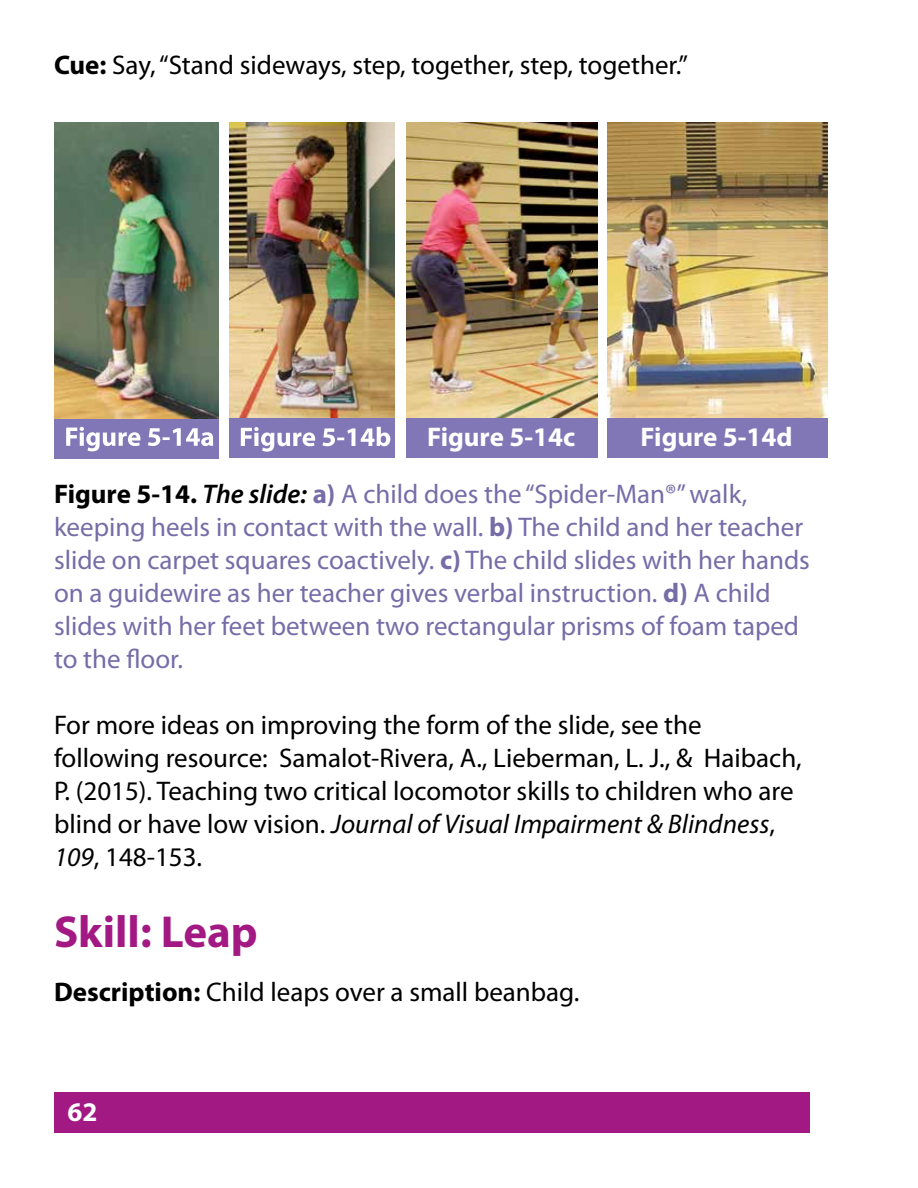
<style>
.page{position:relative;width:918px;height:1188px;background:#fff}
.page>*{position:absolute;margin:0;border:0;box-sizing:border-box;transform-origin:0 0}
.t1{font:700 45px "Myriad Pro";color:#a21984}
.t2{font:27px/33px "Myriad Pro";color:#000}
.t3{font:27px/33px "Myriad Pro";color:#766da8}
.t4{font:700 27px "Myriad Pro";color:#fff}
.s1{font-weight:700}
.s2{font-weight:700;color:#000}
.s3{font-weight:600;font-style:italic;color:#000}
.s4{font-style:italic}
</style>
<div class="page">
<div style="left:54px;top:1092px;width:756px;height:40px;background:#a21984"></div>
<img style="left:54px;top:123px;width:165px;height:295px">
<img style="left:230px;top:123px;width:165px;height:295px">
<div style="left:229px;top:418px;width:166px;height:40px;background:#8177b7"></div>
<img style="left:406px;top:123px;width:191px;height:295px">
<div style="left:406px;top:418px;width:191px;height:40px;background:#8177b7"></div>
<img style="left:608px;top:123px;width:220px;height:295px">
<div style="left:608px;top:418px;width:220px;height:40px;background:#8177b7"></div>
<svg style="left:241px;top:427px;width:149px;height:25px"></svg>
<div style="left:54px;top:419px;width:165px;height:40px;background:#8177b7"></div>
<svg style="left:66px;top:427px;width:147px;height:24px"></svg>
<p class="t2" style="left:54px;top:48px;width:636px"><span class="s1">Cue:</span> Say, “Stand sideways, step, together, step, together.”</p>
<p class="t4" style="left:427px;top:419px;width:150px">Figure 5-14c</p>
<p class="t4" style="left:641px;top:419px;width:154px">Figure 5-14d</p>
<p class="t3" style="left:54px;top:477px;width:757px"><span class="s2">Figure 5-14.</span> <span class="s3">The slide:</span> <span class="s1">a)</span> A child does the “Spider-Man®” walk, keeping heels in contact with the wall. <span class="s1">b)</span> The child and her teacher slide on carpet squares coactively. <span class="s1">c)</span> The child slides with her hands on a guidewire as her teacher gives verbal instruction. <span class="s1">d)</span> A child slides with her feet between two rectangular prisms of foam taped to the floor.</p>
<p class="t2" style="left:54px;top:708px;width:749px">For more ideas on improving the form of the slide, see the following resource: Samalot-Rivera, A., Lieberman, L. J., &amp; Haibach, P. (2015). Teaching two critical locomotor skills to children who are blind or have low vision. <span class="s4">Journal of Visual Impairment &amp; Blindness</span>, <span class="s4">109</span>, 148-153.</p>
<h1 class="t1" style="left:54px;top:903px;width:205px">Skill: Leap</h1>
<p class="t2" style="left:54px;top:975px;width:527px"><span class="s1">Description:</span> Child leaps over a small beanbag.</p>
<p class="t4" style="left:68px;top:1094px;width:31px">62</p>
</div>
